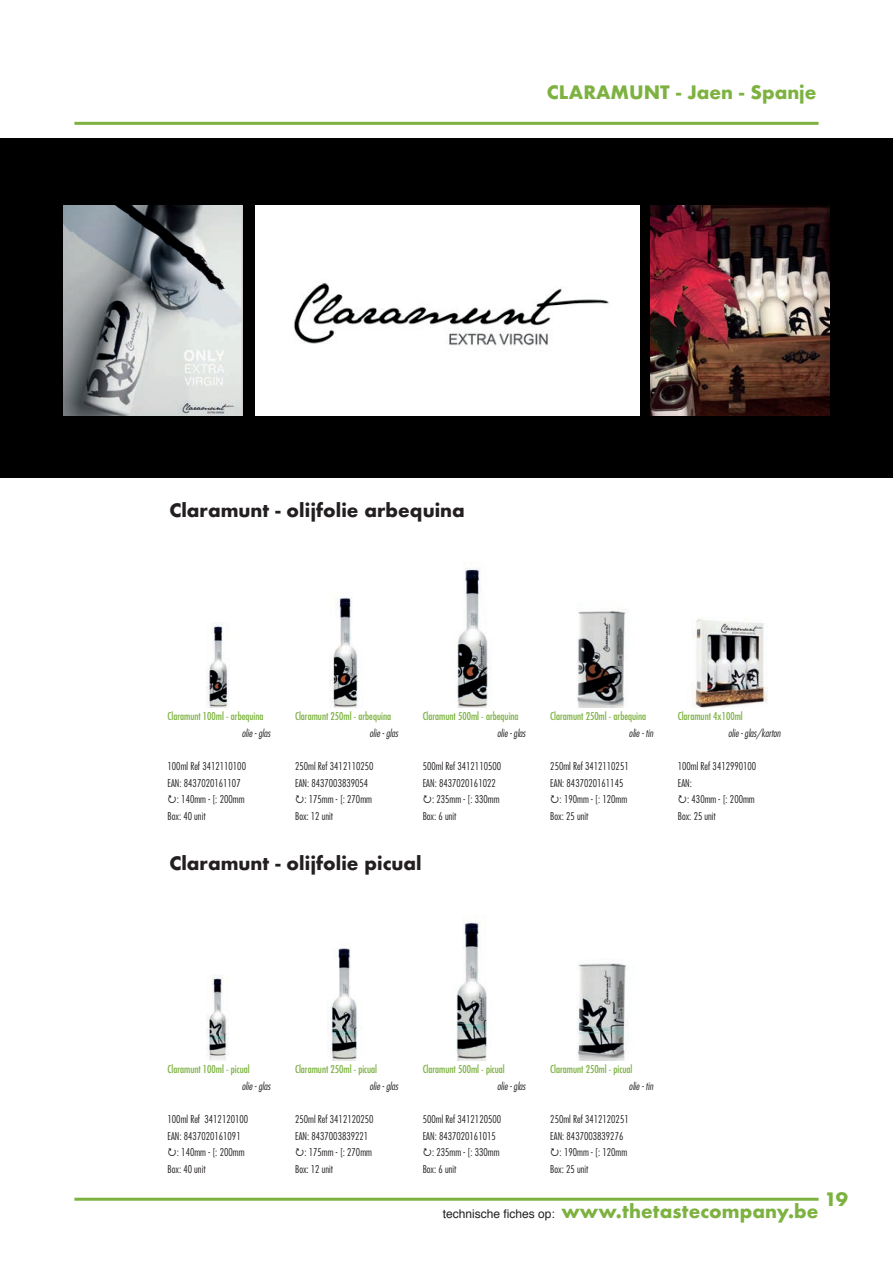
<style>
.page{position:relative;width:893px;height:1263px;background:#fff}
.page>*{position:absolute;margin:0;border:0;box-sizing:border-box;transform-origin:0 0}
.t1{font:700 18px "Futura";color:#7db241}
.t2{font:700 18px "Futura";color:#231f20}
.t3{font:300 condensed 10.5px/16.6px "Futura";color:#231f20}
.t4{font:condensed 10.5px "Futura";color:#7db241}
.t5{font:italic 300 condensed 10.5px "Futura";color:#231f20}
.s1{font-family:"Helvetica";font-weight:400;font-size:12px;color:#231f20}
</style>
<div class="page">
<div style="left:0;top:138px;width:893px;height:339px;background:#000"></div>
<hr style="left:74px;top:122px;width:745px;height:3px;background:#7db241">
<hr style="left:74px;top:1198px;width:745px;height:3px;background:#7db241">
<img style="left:577px;top:609px;width:49px;height:99px">
<img style="left:457px;top:568px;width:31px;height:140px">
<img style="left:329px;top:597px;width:29px;height:111px">
<img style="left:206px;top:624px;width:23px;height:84px">
<img style="left:577px;top:960px;width:52px;height:101px">
<img style="left:456px;top:922px;width:31px;height:139px">
<img style="left:328px;top:944px;width:30px;height:117px">
<img style="left:206px;top:975px;width:23px;height:86px">
<img style="left:64px;top:205px;width:178px;height:211px">
<div style="left:255px;top:205px;width:384px;height:211px;background:#fff"></div>
<img style="left:293px;top:283px;width:316px;height:63px">
<img style="left:651px;top:205px;width:178px;height:211px">
<img style="left:692px;top:618px;width:76px;height:90px">
<h1 class="t1" style="left:547px;top:80px;width:271px">CLARAMUNT - Jaen - Spanje</h1>
<h1 class="t2" style="left:169px;top:497px;width:297px">Claramunt - olijfolie arbequina</h1>
<p class="t4" style="left:168px;top:710px;width:97px">Claramunt 100ml - arbequina</p>
<p class="t5" style="left:242px;top:727px;width:30px">olie - glas</p>
<p class="t3" style="left:168px;top:758px;width:80px">100ml Ref 3412110100</p>
<p class="t3" style="left:168px;top:774px;width:75px">EAN: 8437020161107</p>
<p class="t3" style="left:177px;top:791px;width:69px">: 140mm - [: 200mm</p>
<p class="t3" style="left:168px;top:808px;width:39px">Box: 40 unit</p>
<p class="t4" style="left:295px;top:710px;width:97px">Claramunt 250ml - arbequina</p>
<p class="t5" style="left:369px;top:727px;width:30px">olie - glas</p>
<p class="t3" style="left:295px;top:758px;width:80px">250ml Ref 3412110250</p>
<p class="t3" style="left:295px;top:774px;width:75px">EAN: 8437003839054</p>
<p class="t3" style="left:304px;top:791px;width:69px">: 175mm - [: 270mm</p>
<p class="t3" style="left:295px;top:808px;width:39px">Box: 12 unit</p>
<p class="t4" style="left:423px;top:710px;width:97px">Claramunt 500ml - arbequina</p>
<p class="t5" style="left:497px;top:727px;width:30px">olie - glas</p>
<p class="t3" style="left:423px;top:758px;width:80px">500ml Ref 3412110500</p>
<p class="t3" style="left:423px;top:774px;width:75px">EAN: 8437020161022</p>
<p class="t3" style="left:432px;top:791px;width:69px">: 235mm - [: 330mm</p>
<p class="t3" style="left:423px;top:808px;width:35px">Box: 6 unit</p>
<h1 class="t2" style="left:169px;top:850px;width:254px">Claramunt - olijfolie picual</h1>
<p class="t4" style="left:550px;top:710px;width:97px">Claramunt 250ml - arbequina</p>
<p class="t5" style="left:629px;top:727px;width:26px">olie - tin</p>
<p class="t3" style="left:550px;top:758px;width:80px">250ml Ref 3412110251</p>
<p class="t3" style="left:550px;top:774px;width:75px">EAN: 8437020161145</p>
<p class="t3" style="left:560px;top:791px;width:69px">: 190mm - [: 120mm</p>
<p class="t3" style="left:550px;top:808px;width:39px">Box: 25 unit</p>
<p class="t4" style="left:678px;top:710px;width:66px">Claramunt 4x100ml</p>
<p class="t5" style="left:728px;top:727px;width:54px">olie - glas/karton</p>
<p class="t3" style="left:678px;top:758px;width:80px">100ml Ref 3412990100<br>EAN:</p>
<p class="t3" style="left:678px;top:791px;width:78px;text-indent:9px">: 430mm - [: 200mm<br>Box: 25 unit</p>
<p class="t4" style="left:168px;top:1063px;width:84px">Claramunt 100ml - picual</p>
<p class="t5" style="left:242px;top:1080px;width:30px">olie - glas</p>
<p class="t3" style="left:168px;top:1111px;width:82px">100ml Ref 3412120100</p>
<p class="t3" style="left:168px;top:1127px;width:75px">EAN: 8437020161091</p>
<p class="t3" style="left:177px;top:1144px;width:69px">: 140mm - [: 200mm</p>
<p class="t3" style="left:168px;top:1161px;width:39px">Box: 40 unit</p>
<p class="t4" style="left:295px;top:1063px;width:84px">Claramunt 250ml - picual</p>
<p class="t5" style="left:369px;top:1080px;width:30px">olie - glas</p>
<p class="t3" style="left:295px;top:1111px;width:80px">250ml Ref 3412120250</p>
<p class="t3" style="left:295px;top:1127px;width:75px">EAN: 8437003839221</p>
<p class="t3" style="left:304px;top:1144px;width:69px">: 175mm - [: 270mm</p>
<p class="t3" style="left:295px;top:1161px;width:39px">Box: 12 unit</p>
<p class="t4" style="left:423px;top:1063px;width:84px">Claramunt 500ml - picual</p>
<p class="t5" style="left:497px;top:1080px;width:30px">olie - glas</p>
<p class="t3" style="left:423px;top:1111px;width:80px">500ml Ref 3412120500</p>
<p class="t3" style="left:423px;top:1127px;width:75px">EAN: 8437020161015</p>
<p class="t3" style="left:432px;top:1144px;width:69px">: 235mm - [: 330mm</p>
<p class="t3" style="left:423px;top:1161px;width:35px">Box: 6 unit</p>
<p class="t4" style="left:550px;top:1063px;width:84px">Claramunt 250ml - picual</p>
<p class="t5" style="left:629px;top:1080px;width:26px">olie - tin</p>
<p class="t3" style="left:550px;top:1111px;width:80px">250ml Ref 3412120251</p>
<p class="t3" style="left:550px;top:1127px;width:75px">EAN: 8437003839276</p>
<p class="t3" style="left:560px;top:1144px;width:69px">: 190mm - [: 120mm</p>
<p class="t3" style="left:550px;top:1161px;width:39px">Box: 25 unit</p>
<h1 class="t1" style="left:443px;top:1198px;width:377px"><span class="s1">technische fiches op:</span> www.thetastecompany.be</h1>
<h1 class="t1" style="left:824px;top:1186px;width:25px">19</h1>
</div>
